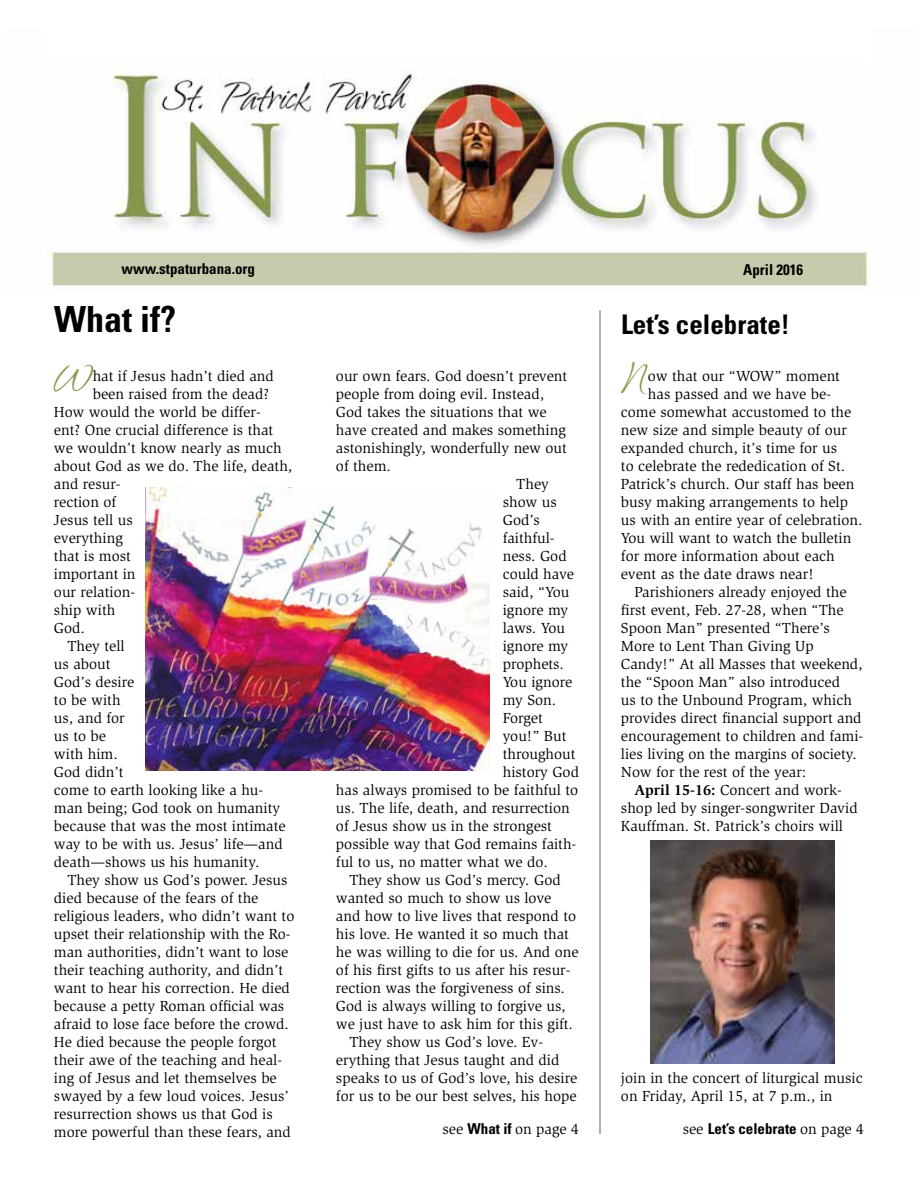
<style>
.page{position:relative;width:918px;height:1188px;background:#fff}
.page>*{position:absolute;margin:0;border:0;box-sizing:border-box;transform-origin:0 0}
.t1{font:49.2px "Ambiance BT";color:#959550}
.t2{font:700 condensed 36px "Univers";color:#000}
.t3{font:700 condensed 27px "Univers";color:#000}
.t4{font:15px/18px "Slimbach";color:#000}
.t5{font:700 condensed 15px "Univers";color:#000}
.s1{font-family:"Univers";font-weight:700;font-stretch:condensed}
.s2{font-weight:700}
.s3{font-family:"Slimbach";font-weight:400;font-stretch:normal}
</style>
<div class="page">
<hr style="left:599px;top:310px;width:2px;height:824px;background:#939598">
<img style="left:51px;top:65px;width:817px;height:221px">
<img style="left:145px;top:488px;width:344px;height:282px">
<img style="left:650px;top:841px;width:185px;height:222px">
<p class="t5" style="left:122px;top:260px;width:135px">www.stpaturbana.org</p>
<p class="t5" style="left:743px;top:261px;width:61px">April 2016</p>
<h2 class="t2" style="left:54px;top:297px;width:124px">What if?</h2>
<h3 class="t3" style="left:621px;top:308px;width:170px">Let’s celebrate!</h3>
<h1 class="t1" style="left:53px;top:352px;width:41px">W</h1>
<p class="t4" style="left:93px;top:367px;width:183px">hat if Jesus hadn’t died and</p>
<p class="t4" style="left:93px;top:385px;width:178px">been raised from the dead?</p>
<p class="t4" style="left:54px;top:403px;width:208px">How would the world be differ-</p>
<p class="t4" style="left:54px;top:421px;width:221px">ent? One crucial difference is that</p>
<p class="t4" style="left:54px;top:439px;width:229px">we wouldn’t know nearly as much</p>
<p class="t4" style="left:54px;top:457px;width:240px">about God as we do. The life, death,</p>
<p class="t4" style="left:54px;top:475px;width:68px">and resur-</p>
<p class="t4" style="left:54px;top:493px;width:64px">rection of</p>
<p class="t4" style="left:54px;top:511px;width:80px">Jesus tell us</p>
<p class="t4" style="left:54px;top:529px;width:70px">everything</p>
<p class="t4" style="left:54px;top:547px;width:78px">that is most</p>
<p class="t4" style="left:54px;top:565px;width:83px">important in</p>
<p class="t4" style="left:54px;top:583px;width:83px">our relation-</p>
<p class="t4" style="left:54px;top:601px;width:63px">ship with</p>
<p class="t4" style="left:54px;top:619px;width:33px">God.</p>
<p class="t4" style="left:67px;top:637px;width:59px">They tell</p>
<p class="t4" style="left:54px;top:655px;width:58px">us about</p>
<p class="t4" style="left:54px;top:673px;width:82px">God’s desire</p>
<p class="t4" style="left:54px;top:691px;width:68px">to be with</p>
<p class="t4" style="left:54px;top:709px;width:72px">us, and for</p>
<p class="t4" style="left:54px;top:727px;width:54px">us to be</p>
<p class="t4" style="left:54px;top:745px;width:65px">with him.</p>
<p class="t4" style="left:54px;top:763px;width:71px">God didn’t</p>
<p class="t4" style="left:54px;top:781px;width:211px">come to earth looking like a hu-</p>
<p class="t4" style="left:54px;top:799px;width:228px">man being; God took on humanity</p>
<p class="t4" style="left:54px;top:817px;width:233px">because that was the most intimate</p>
<p class="t4" style="left:54px;top:835px;width:230px">way to be with us. Jesus’ life—and</p>
<p class="t4" style="left:54px;top:853px;width:207px">death—shows us his humanity.</p>
<p class="t4" style="left:67px;top:871px;width:221px">They show us God’s power. Jesus</p>
<p class="t4" style="left:54px;top:889px;width:206px">died because of the fears of the</p>
<p class="t4" style="left:54px;top:907px;width:242px">religious leaders, who didn’t want to</p>
<p class="t4" style="left:54px;top:925px;width:238px">upset their relationship with the Ro-</p>
<p class="t4" style="left:54px;top:943px;width:236px">man authorities, didn’t want to lose</p>
<p class="t4" style="left:54px;top:961px;width:231px">their teaching authority, and didn’t</p>
<p class="t4" style="left:54px;top:979px;width:237px">want to hear his correction. He died</p>
<p class="t4" style="left:54px;top:997px;width:232px">because a petty Roman official was</p>
<p class="t4" style="left:54px;top:1015px;width:236px">afraid to lose face before the crowd.</p>
<p class="t4" style="left:54px;top:1033px;width:224px">He died because the people forgot</p>
<p class="t4" style="left:54px;top:1051px;width:230px">their awe of the teaching and heal-</p>
<p class="t4" style="left:54px;top:1069px;width:224px">ing of Jesus and let themselves be</p>
<p class="t4" style="left:54px;top:1087px;width:236px">swayed by a few loud voices. Jesus’</p>
<p class="t4" style="left:54px;top:1105px;width:220px">resurrection shows us that God is</p>
<p class="t4" style="left:54px;top:1123px;width:238px">more powerful than these fears, and</p>
<p class="t4" style="left:336px;top:367px;width:233px">our own fears. God doesn’t prevent</p>
<p class="t4" style="left:336px;top:385px;width:210px">people from doing evil. Instead,</p>
<p class="t4" style="left:336px;top:403px;width:212px">God takes the situations that we</p>
<p class="t4" style="left:336px;top:421px;width:231px">have created and makes something</p>
<p class="t4" style="left:336px;top:439px;width:232px">astonishingly, wonderfully new out</p>
<p class="t4" style="left:336px;top:457px;width:56px">of them.</p>
<p class="t4" style="left:516px;top:475px;width:34px">They</p>
<p class="t4" style="left:503px;top:493px;width:56px">show us</p>
<p class="t4" style="left:503px;top:511px;width:39px">God’s</p>
<p class="t4" style="left:503px;top:529px;width:53px">faithful-</p>
<p class="t4" style="left:503px;top:547px;width:65px">ness. God</p>
<p class="t4" style="left:503px;top:565px;width:73px">could have</p>
<p class="t4" style="left:503px;top:583px;width:68px">said, “You</p>
<p class="t4" style="left:503px;top:601px;width:67px">ignore my</p>
<p class="t4" style="left:503px;top:619px;width:64px">laws. You</p>
<p class="t4" style="left:503px;top:637px;width:67px">ignore my</p>
<p class="t4" style="left:503px;top:655px;width:63px">prophets.</p>
<p class="t4" style="left:503px;top:673px;width:71px">You ignore</p>
<p class="t4" style="left:503px;top:691px;width:55px">my Son.</p>
<p class="t4" style="left:503px;top:709px;width:41px">Forget</p>
<p class="t4" style="left:503px;top:727px;width:65px">you!” But</p>
<p class="t4" style="left:503px;top:745px;width:74px">throughout</p>
<p class="t4" style="left:503px;top:763px;width:78px">history God</p>
<p class="t4" style="left:336px;top:781px;width:244px">has always promised to be faithful to</p>
<p class="t4" style="left:336px;top:799px;width:235px">us. The life, death, and resurrection</p>
<p class="t4" style="left:336px;top:817px;width:218px">of Jesus show us in the strongest</p>
<p class="t4" style="left:336px;top:835px;width:242px">possible way that God remains faith-</p>
<p class="t4" style="left:336px;top:853px;width:214px">ful to us, no matter what we do.</p>
<p class="t4" style="left:349px;top:871px;width:213px">They show us God’s mercy. God</p>
<p class="t4" style="left:336px;top:889px;width:217px">wanted so much to show us love</p>
<p class="t4" style="left:336px;top:907px;width:242px">and how to live lives that respond to</p>
<p class="t4" style="left:336px;top:925px;width:234px">his love. He wanted it so much that</p>
<p class="t4" style="left:336px;top:943px;width:244px">he was willing to die for us. And one</p>
<p class="t4" style="left:336px;top:961px;width:236px">of his first gifts to us after his resur-</p>
<p class="t4" style="left:336px;top:979px;width:231px">rection was the forgiveness of sins.</p>
<p class="t4" style="left:336px;top:997px;width:231px">God is always willing to forgive us,</p>
<p class="t4" style="left:336px;top:1015px;width:239px">we just have to ask him for this gift.</p>
<p class="t4" style="left:349px;top:1033px;width:195px">They show us God’s love. Ev-</p>
<p class="t4" style="left:336px;top:1051px;width:225px">erything that Jesus taught and did</p>
<p class="t4" style="left:336px;top:1069px;width:243px">speaks to us of God’s love, his desire</p>
<p class="t4" style="left:336px;top:1087px;width:242px">for us to be our best selves, his hope</p>
<p class="t4" style="left:442px;top:1120px;width:138px">see <span class="s1">What if</span> on page 4</p>
<h1 class="t1" style="left:624px;top:352px;width:26px">N</h1>
<p class="t4" style="left:648px;top:367px;width:194px">ow that our “WOW” moment</p>
<p class="t4" style="left:648px;top:385px;width:185px">has passed and we have be-</p>
<p class="t4" style="left:621px;top:403px;width:232px">come somewhat accustomed to the</p>
<p class="t4" style="left:621px;top:421px;width:227px">new size and simple beauty of our</p>
<p class="t4" style="left:621px;top:439px;width:218px">expanded church, it’s time for us</p>
<p class="t4" style="left:621px;top:457px;width:226px">to celebrate the rededication of St.</p>
<p class="t4" style="left:621px;top:475px;width:235px">Patrick’s church. Our staff has been</p>
<p class="t4" style="left:621px;top:493px;width:229px">busy making arrangements to help</p>
<p class="t4" style="left:621px;top:511px;width:243px">us with an entire year of celebration.</p>
<p class="t4" style="left:621px;top:529px;width:232px">You will want to watch the bulletin</p>
<p class="t4" style="left:621px;top:547px;width:215px">for more information about each</p>
<p class="t4" style="left:621px;top:565px;width:194px">event as the date draws near!</p>
<p class="t4" style="left:634px;top:583px;width:214px">Parishioners already enjoyed the</p>
<p class="t4" style="left:621px;top:601px;width:224px">first event, Feb. 27-28, when “The</p>
<p class="t4" style="left:621px;top:619px;width:211px">Spoon Man” presented “There’s</p>
<p class="t4" style="left:621px;top:637px;width:194px">More to Lent Than Giving Up</p>
<p class="t4" style="left:621px;top:655px;width:243px">Candy!” At all Masses that weekend,</p>
<p class="t4" style="left:621px;top:673px;width:220px">the “Spoon Man” also introduced</p>
<p class="t4" style="left:621px;top:691px;width:232px">us to the Unbound Program, which</p>
<p class="t4" style="left:621px;top:709px;width:242px">provides direct financial support and</p>
<p class="t4" style="left:621px;top:727px;width:244px">encouragement to children and fami-</p>
<p class="t4" style="left:621px;top:745px;width:237px">lies living on the margins of society.</p>
<p class="t4" style="left:621px;top:763px;width:187px">Now for the rest of the year:</p>
<p class="t4" style="left:634px;top:781px;width:209px"><span class="s2">April 15-16:</span> Concert and work-</p>
<p class="t4" style="left:621px;top:799px;width:238px">shop led by singer-songwriter David</p>
<p class="t4" style="left:621px;top:817px;width:224px">Kauffman. St. Patrick’s choirs will</p>
<p class="t4" style="left:621px;top:1069px;width:243px">join in the concert of liturgical music on Friday, April 15, at 7 p.m., in</p>
<p class="t5" style="left:683px;top:1119px;width:183px"><span class="s3">see</span> Let’s celebrate <span class="s3">on page 4</span></p>
</div>
